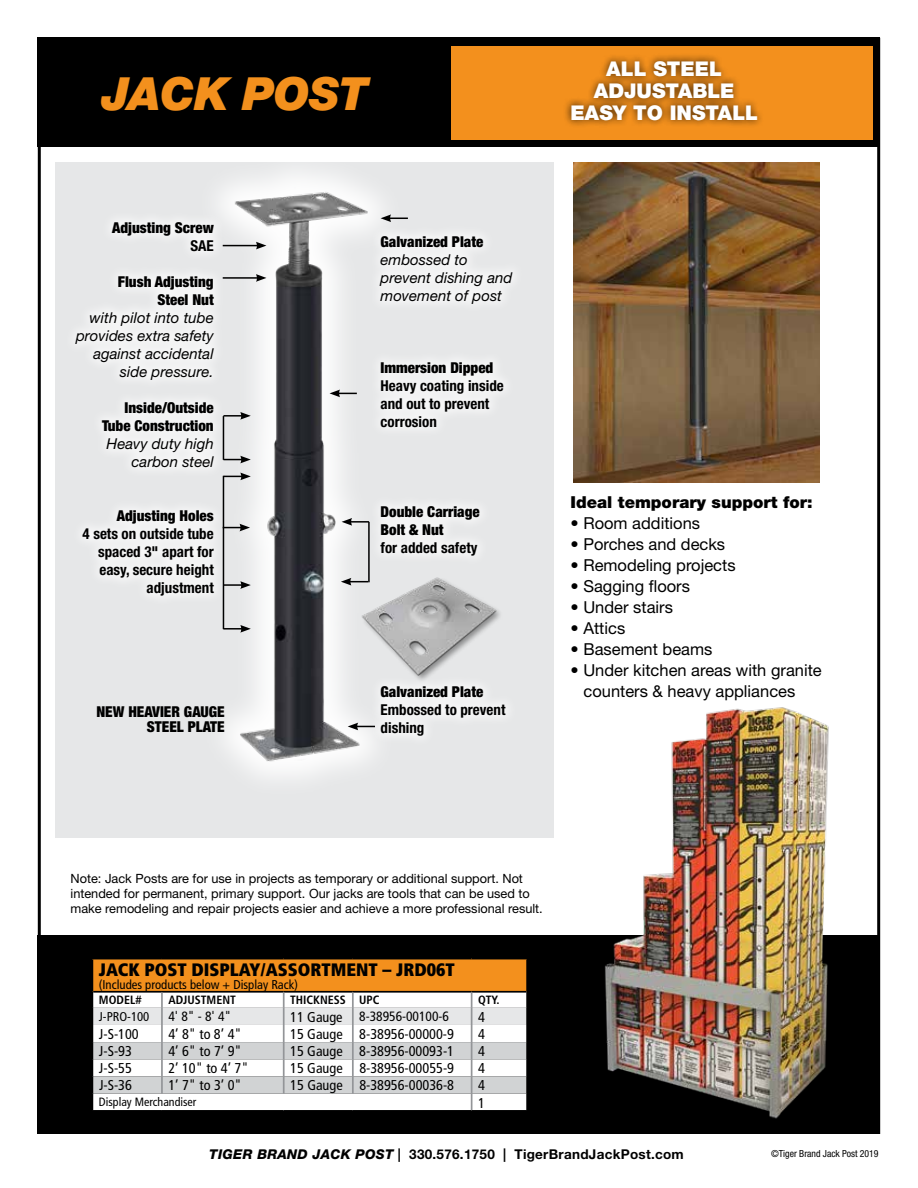
<style>
.page{position:relative;width:918px;height:1188px;background:#fff}
.page>*{position:absolute;margin:0;border:0;box-sizing:border-box;transform-origin:0 0}
.t1{font:italic 900 45.75px "Helvetica Neue LT Std";letter-spacing:-.02em;color:#f3901d}
.t2{font:900 20.4px/22px "Helvetica Neue LT Std";color:#fff;text-align:center}
.t3{font:900 condensed 18px "Frutiger";color:#000}
.t4{font:16.5px/21px "Helvetica Neue LT Std";color:#000}
.t5{font:900 16.5px "Helvetica Neue LT Std";color:#000}
.t6{font:900 condensed 15px/18px "Helvetica Neue LT Std";color:#000;text-align:right}
.t7{font:700 condensed 15px/18px "Helvetica Neue LT Std";color:#000}
.t8{font:italic 15px/18px "Helvetica Neue LT Std";color:#000;text-align:right}
.t9{font:condensed 14.25px "Frutiger";color:#000}
.t10{font:700 13.5px "Helvetica Neue LT Std";letter-spacing:.02em;color:#000}
.t11{font:condensed 13.5px "Frutiger";color:#000}
.t12{font:12.75px/15px "Helvetica Neue LT Std";color:#000}
.t13{font:condensed 12.75px "Frutiger";color:#000}
.t14{font:700 condensed 12px "Frutiger";color:#000}
.t15{font:condensed 12px "Frutiger";color:#000}
.t16{font:condensed 9.75px "Helvetica Neue LT Std";color:#000}
.s1{font-size:14.25px}
.s2{font-weight:800;font-style:italic}
</style>
<div class="page">
<div style="left:38px;top:38px;width:842px;height:109px;background:#000"></div>
<div style="left:452px;top:46px;width:421px;height:93px;background:#f3901d"></div>
<div style="left:55px;top:162px;width:499px;height:676px;background:#e6e7e8"></div>
<div style="left:38px;top:936px;width:842px;height:198px;background:#000"></div>
<img style="left:574px;top:162px;width:246px;height:320px">
<svg style="left:220px;top:172px;width:161px;height:605px"></svg>
<img style="left:224px;top:184px;width:149px;height:588px">
<div style="left:368px;top:224px;width:157px;height:524px;background:#fff;opacity:.75"></div>
<div style="left:64px;top:210px;width:162px;height:398px;background:#eceded"></div>
<div style="left:92px;top:959px;width:435px;height:33px;background:#f3901d"></div>
<hr style="left:93px;top:991px;width:69px;height:2px;background:#000">
<hr style="left:162px;top:991px;width:122px;height:2px;background:#000">
<hr style="left:284px;top:991px;width:69px;height:2px;background:#000">
<hr style="left:353px;top:991px;width:119px;height:2px;background:#000">
<hr style="left:472px;top:991px;width:54px;height:2px;background:#000">
<hr style="left:92px;top:959px;width:1px;height:33px;background:#000">
<hr style="left:526px;top:959px;width:2px;height:33px;background:#000">
<svg style="left:92px;top:992px;width:435px;height:118px;background:#e7e8e8"></svg>
<svg style="left:223px;top:473px;width:28px;height:7px"></svg>
<hr style="left:223px;top:584px;width:20px;height:2px;background:#000">
<svg style="left:240px;top:581px;width:11px;height:8px"></svg>
<svg style="left:224px;top:524px;width:26px;height:7px"></svg>
<hr style="left:223px;top:628px;width:20px;height:2px;background:#000">
<svg style="left:240px;top:625px;width:11px;height:8px"></svg>
<svg style="left:348px;top:723px;width:27px;height:7px"></svg>
<svg style="left:341px;top:578px;width:14px;height:8px"></svg>
<svg style="left:330px;top:390px;width:27px;height:7px"></svg>
<svg style="left:381px;top:214px;width:27px;height:8px"></svg>
<hr style="left:223px;top:245px;width:35px;height:1px;background:#000">
<svg style="left:256px;top:242px;width:10px;height:7px"></svg>
<hr style="left:223px;top:277px;width:35px;height:2px;background:#000">
<svg style="left:256px;top:274px;width:10px;height:8px"></svg>
<svg style="left:342px;top:518px;width:27px;height:8px"></svg>
<hr style="left:223px;top:476px;width:1px;height:153px;background:#000">
<hr style="left:223px;top:415px;width:20px;height:2px;background:#000">
<svg style="left:240px;top:412px;width:11px;height:8px"></svg>
<svg style="left:223px;top:456px;width:28px;height:7px"></svg>
<hr style="left:223px;top:416px;width:1px;height:44px;background:#000">
<hr style="left:368px;top:522px;width:2px;height:60px;background:#000">
<div style="left:361px;top:576px;width:143px;height:107px;background:#e7e8e9"></div>
<img style="left:355px;top:570px;width:151px;height:108px">
<div style="left:563px;top:53px;width:202px;height:75px;background:#000;opacity:.75"></div>
<img style="left:595px;top:707px;width:242px;height:412px">
<h1 class="t1" style="left:101px;top:66px;width:269px">JACK POST</h1>
<p class="t6" style="left:112px;top:218px;width:103px">Adjusting Screw</p>
<p class="t7" style="left:190px;top:236px;width:25px">SAE</p>
<p class="t6" style="left:118px;top:272px;width:97px">Flush Adjusting<br>Steel Nut</p>
<p class="t8" style="left:76px;top:308px;width:139px">with pilot into tube provides extra safety against accidental side pressure.</p>
<p class="t6" style="left:102px;top:398px;width:113px">Inside/Outside<br>Tube Construction</p>
<p class="t8" style="left:107px;top:434px;width:109px">Heavy duty high carbon steel</p>
<p class="t6" style="left:117px;top:506px;width:98px">Adjusting Holes</p>
<p class="t7" style="left:83px;top:524px;width:133px;text-align:right">4 sets on outside tube spaced 3" apart for easy, secure height adjustment</p>
<p class="t6" style="left:96px;top:704px;width:130px;line-height:15px">NEW HEAVIER GAUGE<br>STEEL PLATE</p>
<p class="t6" style="left:381px;top:232px;width:104px">Galvanized Plate</p>
<p class="t8" style="left:381px;top:250px;width:133px;text-align:left">embossed to prevent dishing and movement of post</p>
<p class="t6" style="left:381px;top:358px;width:114px">Immersion Dipped</p>
<p class="t7" style="left:381px;top:376px;width:125px">Heavy coating inside and out to prevent corrosion</p>
<p class="t6" style="left:381px;top:502px;width:101px;text-align:left">Double Carriage<br>Bolt &amp; Nut</p>
<p class="t7" style="left:381px;top:538px;width:98px">for added safety</p>
<p class="t6" style="left:381px;top:682px;width:104px">Galvanized Plate</p>
<p class="t7" style="left:381px;top:700px;width:126px">Embossed to prevent dishing</p>
<h2 class="t2" style="left:570px;top:58px;width:189px">ALL STEEL<br>ADJUSTABLE<br>EASY TO INSTALL</h2>
<p class="t5" style="left:571px;top:492px;width:244px">Ideal temporary support for:</p>
<p class="t4" style="left:571px;top:512px;width:131px">• Room additions</p>
<p class="t4" style="left:571px;top:533px;width:156px">• Porches and decks</p>
<p class="t4" style="left:571px;top:554px;width:167px">• Remodeling projects</p>
<p class="t4" style="left:571px;top:575px;width:121px">• Sagging floors</p>
<p class="t4" style="left:571px;top:596px;width:104px">• Under stairs</p>
<p class="t4" style="left:571px;top:617px;width:56px">• Attics</p>
<p class="t4" style="left:571px;top:638px;width:143px">• Basement beams</p>
<p class="t4" style="left:584px;top:659px;width:240px;text-indent:-13px">• Under kitchen areas with granite counters &amp; heavy appliances</p>
<p class="t12" style="left:71px;top:871px;width:474px">Note: Jack Posts are for use in projects as temporary or additional support. Not intended for permanent, primary support. Our jacks are tools that can be used to make remodeling and repair projects easier and achieve a more professional result.</p>
<h3 class="t3" style="left:99px;top:959px;width:357px">JACK POST DISPLAY/ASSORTMENT – JRD06T</h3>
<p class="t13" style="left:99px;top:977px;width:201px">(Includes products below + Display Rack)</p>
<p class="t14" style="left:99px;top:993px;width:44px">MODEL#</p>
<p class="t14" style="left:168px;top:993px;width:69px">ADJUSTMENT</p>
<p class="t14" style="left:290px;top:993px;width:91px">THICKNESS UPC</p>
<p class="t14" style="left:478px;top:993px;width:23px">QTY.</p>
<p class="t13" style="left:99px;top:1009px;width:52px">J-PRO-100</p>
<p class="t11" style="left:168px;top:1009px;width:64px">4' 8" - 8' 4"</p>
<p class="t11" style="left:290px;top:1009px;width:160px"><span class="s1">11 Gauge</span> 8-38956-00100-6</p>
<p class="t9" style="left:478px;top:1008px;width:8px">4</p>
<p class="t9" style="left:99px;top:1026px;width:41px">J-S-100</p>
<p class="t9" style="left:168px;top:1026px;width:75px">4’ 8" to 8’ 4"</p>
<p class="t9" style="left:290px;top:1026px;width:165px">15 Gauge 8-38956-00000-9</p>
<p class="t9" style="left:478px;top:1026px;width:8px">4</p>
<p class="t9" style="left:99px;top:1043px;width:34px">J-S-93</p>
<p class="t9" style="left:168px;top:1043px;width:75px">4’ 6" to 7’ 9"</p>
<p class="t9" style="left:290px;top:1043px;width:165px">15 Gauge 8-38956-00093-1</p>
<p class="t9" style="left:478px;top:1043px;width:8px">4</p>
<p class="t9" style="left:99px;top:1060px;width:34px">J-S-55</p>
<p class="t9" style="left:168px;top:1060px;width:82px">2’ 10" to 4’ 7"</p>
<p class="t9" style="left:290px;top:1060px;width:165px">15 Gauge 8-38956-00055-9</p>
<p class="t9" style="left:478px;top:1060px;width:8px">4</p>
<p class="t9" style="left:99px;top:1077px;width:34px">J-S-36</p>
<p class="t9" style="left:168px;top:1077px;width:75px">1’ 7" to 3’ 0"</p>
<p class="t9" style="left:290px;top:1077px;width:165px">15 Gauge 8-38956-00036-8</p>
<p class="t9" style="left:478px;top:1077px;width:8px">4</p>
<p class="t15" style="left:99px;top:1095px;width:99px">Display Merchandiser</p>
<p class="t9" style="left:478px;top:1094px;width:8px">1</p>
<p class="t10" style="left:209px;top:1146px;width:476px"><span class="s2">TIGER BRAND JACK POST</span> | 330.576.1750 | TigerBrandJackPost.com</p>
<p class="t16" style="left:771px;top:1148px;width:109px">©Tiger Brand Jack Post 2019</p>
</div>
